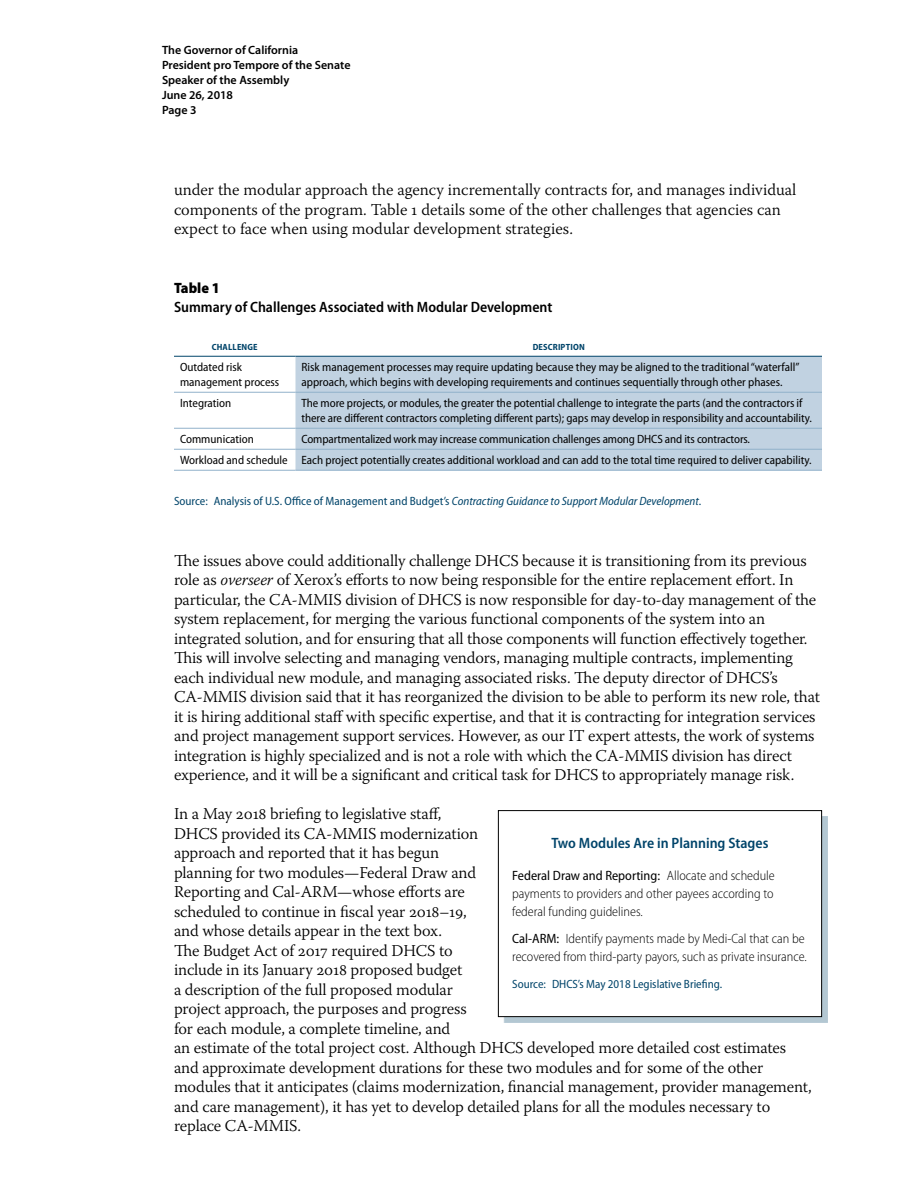
<style>
.page{position:relative;width:918px;height:1188px;background:#fff}
.page>*{position:absolute;margin:0;border:0;box-sizing:border-box;transform-origin:0 0}
.body_text{font:300 16.5px/19.5px "Warnock Pro";letter-spacing:-.01em;color:#000}
.table_title{font:600 semi-condensed 15px "Myriad Pro";color:#000}
.textbox_head{font:600 semi-condensed 15px "Myriad Pro";color:#00446a}
.table_number{font:900 semi-condensed 15px "Myriad Pro";color:#000}
.textbox_text{font:300 semi-condensed 13.5px/18px "Myriad Pro";color:#000;text-align:justify}
.table_text{font:semi-condensed 12px/15px "Myriad Pro";letter-spacing:-.005em;color:#000}
.graphic_source_notes{font:semi-condensed 12px "Myriad Pro";color:#00446a}
.t1{font:600 12px/15px "Myriad Pro";color:#000}
.textbox_source{font:semi-condensed 12px "Myriad Pro";color:#00446a}
.table_heads{font:700 semi-condensed 9px "Myriad Pro";letter-spacing:.02em;color:#00446a}
.s1{font-style:italic}
.s2{font-weight:400}
</style>
<div class="page">
<div style="left:296px;top:357px;width:526px;height:113px;background:#c1d2e1"></div>
<hr style="left:174px;top:392px;width:122px;height:1px;background:#91b1ca">
<hr style="left:174px;top:428px;width:122px;height:1px;background:#91b1ca">
<hr style="left:174px;top:449px;width:122px;height:1px;background:#91b1ca">
<hr style="left:174px;top:470px;width:122px;height:1px;background:#91b1ca">
<hr style="left:296px;top:392px;width:526px;height:1px;background:#91b1ca">
<hr style="left:296px;top:428px;width:526px;height:1px;background:#91b1ca">
<hr style="left:296px;top:449px;width:526px;height:1px;background:#91b1ca">
<hr style="left:296px;top:470px;width:526px;height:1px;background:#91b1ca">
<hr style="left:174px;top:356px;width:122px;height:1px;background:#00446a">
<hr style="left:296px;top:356px;width:526px;height:1px;background:#00446a">
<div style="left:504px;top:816px;width:324px;height:207px;background:#00446a;opacity:.3"></div>
<div style="left:498px;top:811px;width:324px;height:206px;background:#fff"></div>
<div style="left:498px;top:810px;width:324px;height:207px;border:1px solid #000"></div>
<p class="t1" style="left:162px;top:43px;width:190px">The Governor of California<br>President pro Tempore of the Senate<br>Speaker of the Assembly<br>June 26, 2018<br>Page 3</p>
<p class="body_text" style="left:174px;top:180px;width:624px">under the modular approach the agency incrementally contracts for, and manages individual components of the program. Table 1 details some of the other challenges that agencies can expect to face when using modular development strategies.</p>
<p class="table_number" style="left:174px;top:279px;width:47px">Table 1</p>
<p class="table_title" style="left:174px;top:299px;width:380px">Summary of Challenges Associated with Modular Development</p>
<p class="table_heads" style="left:212px;top:342px;width:48px">CHALLENGE</p>
<p class="table_heads" style="left:533px;top:342px;width:54px">DESCRIPTION</p>
<p class="table_text" style="left:180px;top:360px;width:101px">Outdated risk management process</p>
<p class="table_text" style="left:302px;top:360px;width:500px">Risk management processes may require updating because they may be aligned to the traditional “waterfall” approach, which begins with developing requirements and continues sequentially through other phases.</p>
<p class="table_text" style="left:180px;top:396px;width:53px">Integration</p>
<p class="table_text" style="left:302px;top:396px;width:512px">The more projects, or modules, the greater the potential challenge to integrate the parts (and the contractors if there are different contractors completing different parts); gaps may develop in responsibility and accountability.</p>
<p class="table_text" style="left:180px;top:432px;width:75px">Communication</p>
<p class="table_text" style="left:302px;top:432px;width:450px">Compartmentalized work may increase communication challenges among DHCS and its contractors.</p>
<p class="table_text" style="left:180px;top:453px;width:109px">Workload and schedule</p>
<p class="table_text" style="left:302px;top:453px;width:512px">Each project potentially creates additional workload and can add to the total time required to deliver capability.</p>
<p class="graphic_source_notes" style="left:174px;top:494px;width:529px">Source: Analysis of U.S. Office of Management and Budget’s <span class="s1">Contracting Guidance to Support Modular Development</span>.</p>
<p class="body_text" style="left:174px;top:550px;width:648px">The issues above could additionally challenge DHCS because it is transitioning from its previous role as <span class="s1">overseer</span> of Xerox’s efforts to now being responsible for the entire replacement effort. In particular, the CA‑MMIS division of DHCS is now responsible for day‑to‑day management of the system replacement, for merging the various functional components of the system into an integrated solution, and for ensuring that all those components will function effectively together.<br>This will involve selecting and managing vendors, managing multiple contracts, implementing each individual new module, and managing associated risks. The deputy director of DHCS’s CA‑MMIS division said that it has reorganized the division to be able to perform its new role, that it is hiring additional staff with specific expertise, and that it is contracting for integration services and project management support services. However, as our IT expert attests, the work of systems integration is highly specialized and is not a role with which the CA‑MMIS division has direct experience, and it will be a significant and critical task for DHCS to appropriately manage risk.</p>
<p class="body_text" style="left:174px;top:804px;width:639px">In a May 2018 briefing to legislative staff,<br>DHCS provided its CA‑MMIS modernization<br>approach and reported that it has begun<br>planning for two modules—Federal Draw and<br>Reporting and Cal‑ARM—whose efforts are<br>scheduled to continue in fiscal year 2018–19,<br>and whose details appear in the text box.<br>The Budget Act of 2017 required DHCS to<br>include in its January 2018 proposed budget<br>a description of the full proposed modular<br>project approach, the purposes and progress<br>for each module, a complete timeline, and<br>an estimate of the total project cost. Although DHCS developed more detailed cost estimates and approximate development durations for these two modules and for some of the other modules that it anticipates (claims modernization, financial management, provider management, and care management), it has yet to develop detailed plans for all the modules necessary to replace CA‑MMIS.</p>
<p class="textbox_head" style="left:551px;top:835px;width:219px">Two Modules Are in Planning Stages</p>
<p class="textbox_text" style="left:512px;top:867px;width:264px"><span class="s2">Federal Draw and Reporting:</span> Allocate and schedule payments to providers and other payees according to federal funding guidelines.</p>
<p class="textbox_text" style="left:512px;top:930px;width:296px"><span class="s2">Cal‑ARM:</span> Identify payments made by Medi‑Cal that can be recovered from third‑party payors, such as private insurance.</p>
<p class="textbox_source" style="left:512px;top:977px;width:211px">Source: DHCS’s May 2018 Legislative Briefing.</p>
</div>
